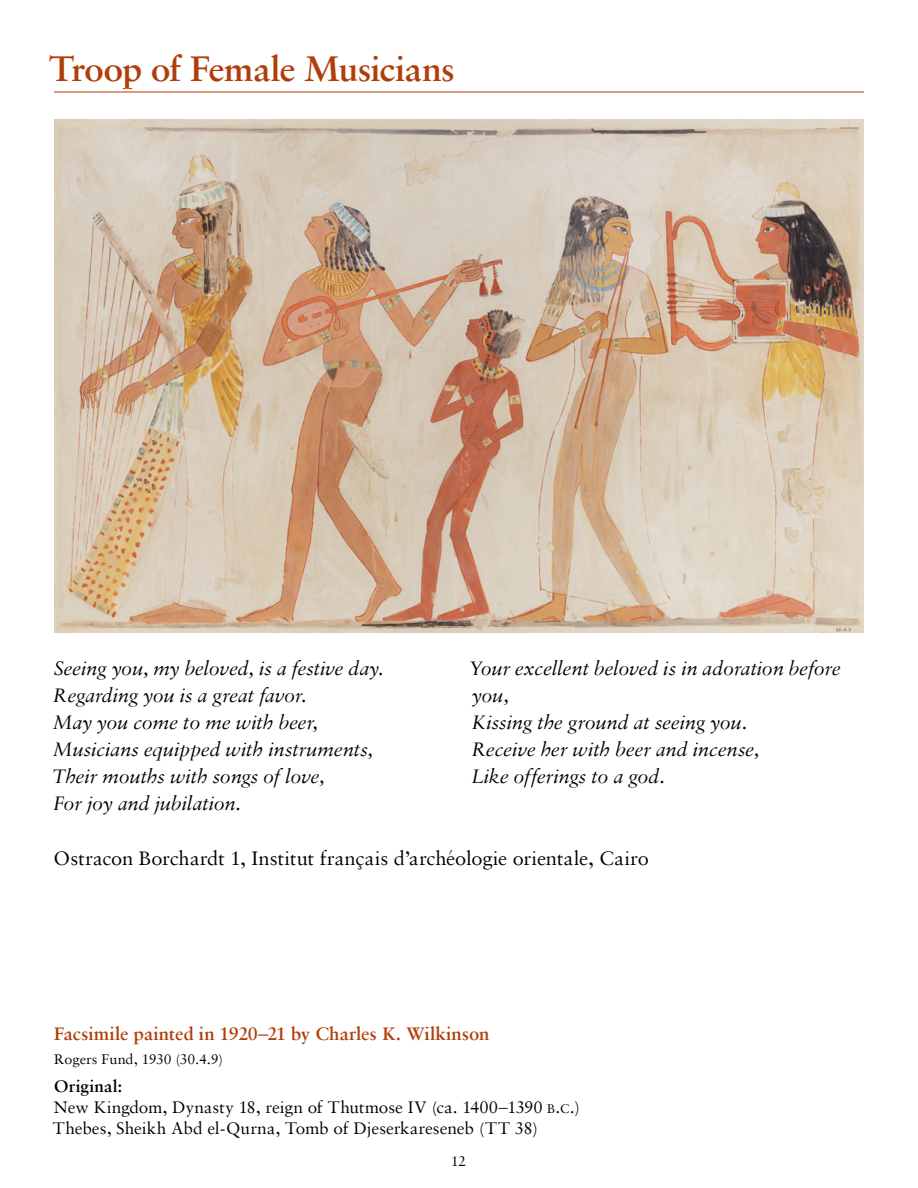
<style>
.page{position:relative;width:918px;height:1188px;background:#fff}
.page>*{position:absolute;margin:0;border:0;box-sizing:border-box;transform-origin:0 0}
.t1{font:37.5px "Sabon MT Semi Bold Os F";letter-spacing:-.03em;color:#b03e0a}
.t2{font:italic 21px/27px "Sabon";letter-spacing:-.015em;color:#000}
.t3{font:21px "Sabon";letter-spacing:-.005em;color:#000}
.t4{font:600 19.5px "Sabon";letter-spacing:-.005em;color:#b03e0a}
.t5{font:18px/21px "Sabon";letter-spacing:-.005em;color:#000}
.t6{font:15px "Sabon";letter-spacing:.005em;color:#000}
.s1{font-weight:600}
.s2{font-size:13.5px}
.s3{font-style:inherit}
</style>
<div class="page">
<hr style="left:54px;top:92px;width:810px;height:1px;background:#b03e0a">
<img style="left:54px;top:120px;width:810px;height:513px">
<h1 class="t1" style="left:49px;top:46px;width:408px">Troop of Female Musicians</h1>
<p class="t2" style="left:52px;top:654px;width:333px">Seeing you, my beloved, is a festive day.<br>Regarding you is a great favor.<br>May you come to me with beer,<br>Musicians equipped with instruments,<br>Their mouths with songs of love,<br>For joy and jubilation.</p>
<p class="t2" style="left:468px;top:654px;width:374px">Your excellent beloved is in adoration before you,<br>Kissing the ground at seeing you.<br>Receive her with beer and incense,<br>Like offerings to a god.</p>
<p class="t3" style="left:54px;top:846px;width:597px">Ostracon Borchardt 1, Institut français d’archéologie orientale, Cairo</p>
<p class="t4" style="left:54px;top:1022px;width:437px">Facsimile painted in 1920–21 by Charles K. Wilkinson</p>
<p class="t6" style="left:54px;top:1050px;width:170px">Rogers Fund, 1930 (30.4.9)</p>
<p class="t5" style="left:53px;top:1075px;width:529px"><span class="s1">Original:<br></span>New Kingdom, Dynasty 18, reign of Thutmose IV (ca. 1400–1390 <span class="s2">b</span><span class="s3">.</span><span class="s2">c</span><span class="s3">.</span>)<br>Thebes, Sheikh Abd el-Qurna, Tomb of Djeserkareseneb (TT 38)</p>
<p class="t6" style="left:451px;top:1152px;width:16px">12</p>
</div>
